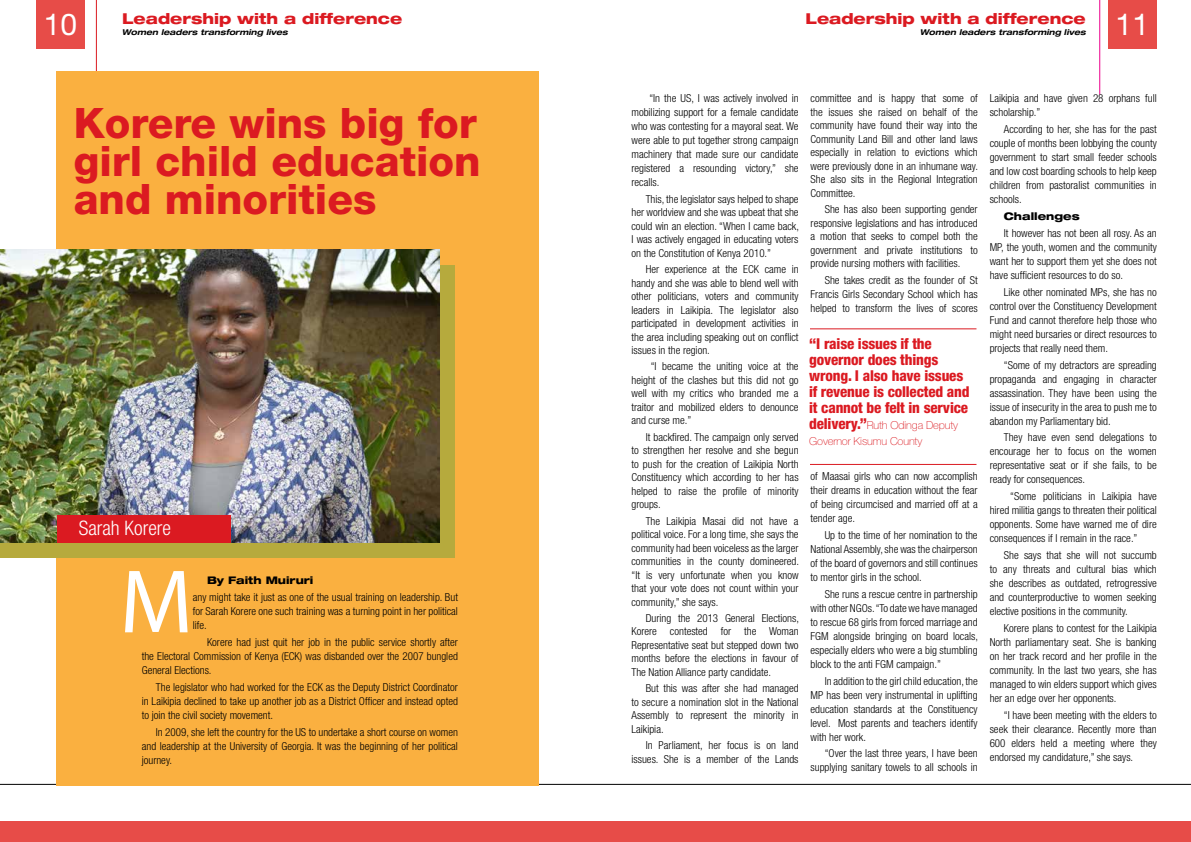
<style>
.page{position:relative;width:1191px;height:842px;background:#fff}
.page>*{position:absolute;margin:0;border:0;box-sizing:border-box;transform-origin:0 0}
.t1{font:90.9px "Myriad Pro";color:#fff}
.t2{font:800 42px/38px "Helvetica Neue LT Std";color:#db1a21;text-align:justify}
.t3{font:30px "Helvetica Neue";color:#fff}
.t4{font:300 condensed 20px "Helvetica Neue LT Std";color:#fff}
.t5{font:800 condensed 15px/16px "Helvetica Neue LT Std";letter-spacing:-.01em;color:#db1a21}
.t6{font:800 expanded 15px "Helvetica Neue LT Std";color:#db1a21}
.t7{font:300 condensed 11px/14px "Helvetica Neue LT Std";color:#000;text-align:justify}
.t8{font:100 11px/16px "Helvetica Neue LT Std";letter-spacing:-.01em;color:#db1a21}
.t9{font:800 expanded 10.5px "Helvetica Neue LT Std";color:#000}
.t10{font:italic 700 expanded 8px "Helvetica Neue LT Std";color:#000}
.s1{font-weight:800;font-stretch:condensed;font-size:15px}
</style>
<div class="page">
<div style="left:37px;top:1px;width:48px;height:48px;background:#e74c48"></div>
<div style="left:1108px;top:1px;width:48px;height:48px;background:#e74c48"></div>
<hr style="left:96px;top:0;width:1px;height:94px;background:#db1a21">
<hr style="left:1099px;top:0;width:1px;height:94px;background:#ec008c">
<div style="left:0;top:821px;width:1191px;height:21px;background:#e74c48"></div>
<hr style="left:0;top:784px;width:1191px;height:1px;background:#000">
<hr style="left:810px;top:328px;width:166px;height:1px;background:#db1a21">
<hr style="left:810px;top:464px;width:166px;height:1px;background:#db1a21">
<div style="left:57px;top:71px;width:482px;height:714px;background:#fab040"></div>
<div style="left:0;top:265px;width:454px;height:293px;background:#b6aa3d"></div>
<img style="left:0;top:249px;width:439px;height:293px">
<div style="left:57px;top:515px;width:173px;height:27px;background:#db1a21"></div>
<h3 class="t6" style="left:122px;top:9px;width:282px">Leadership with a difference</h3>
<h3 class="t6" style="left:805px;top:9px;width:282px">Leadership with a difference</h3>
<p class="t10" style="left:122px;top:27px;width:167px">Women leaders transforming lives</p>
<p class="t10" style="left:920px;top:27px;width:167px">Women leaders transforming lives</p>
<h3 class="t3" style="left:44px;top:6px;width:35px">10</h3>
<h3 class="t3" style="left:1115px;top:6px;width:35px">11</h3>
<h2 class="t2" style="left:74px;top:104px;width:408px">Korere wins big for girl child education and minorities</h2>
<h3 class="t4" style="left:79px;top:517px;width:94px">Sarah Korere</h3>
<h1 class="t1" style="left:120px;top:546px;width:75px">M</h1>
<p class="t9" style="left:207px;top:574px;width:108px">By Faith Muiruri</p>
<p class="t7" style="left:193px;top:590px;width:267px">any might take it just as one of the usual training on leadership. But for Sarah Korere one such training was a turning point in her political life.</p>
<p class="t7" style="left:142px;top:635px;width:318px;text-indent:65px">Korere had just quit her job in the public service shortly after the Electoral Commission of Kenya (ECK) was disbanded over the 2007 bungled General Elections.</p>
<p class="t7" style="left:142px;top:680px;width:318px;text-indent:14px">The legislator who had worked for the ECK as the Deputy District Coordinator in Laikipia declined to take up another job as a District Officer and instead opted to join the civil society movement.</p>
<p class="t7" style="left:142px;top:725px;width:318px;text-indent:14px">In 2009, she left the country for the US to undertake a short course on women and leadership at the University of Georgia. It was the beginning of her political journey.</p>
<p class="t7" style="left:631px;top:91px;width:169px;text-indent:18px">“In the US, I was actively involved in mobilizing support for a female candidate who was contesting for a mayoral seat. We were able to put together strong campaign machinery that made sure our candidate registered a resounding victory,” she recalls.</p>
<p class="t7" style="left:631px;top:192px;width:169px;line-height:13.5px;text-indent:14px">This, the legislator says helped to shape her worldview and she was upbeat that she could win an election. “When I came back, I was actively engaged in educating voters on the Constitution of Kenya 2010.”</p>
<p class="t7" style="left:631px;top:262px;width:169px;line-height:13.5px;text-indent:14px">Her experience at the ECK came in handy and she was able to blend well with other politicians, voters and community leaders in Laikipia. The legislator also participated in development activities in the area including speaking out on conflict issues in the region.</p>
<p class="t7" style="left:631px;top:360px;width:169px;line-height:13.5px;text-indent:19px">“I became the uniting voice at the height of the clashes but this did not go well with my critics who branded me a traitor and mobilized elders to denounce and curse me.”</p>
<p class="t7" style="left:631px;top:430px;width:169px;line-height:13.5px;text-indent:14px">It backfired. The campaign only served to strengthen her resolve and she begun to push for the creation of Laikipia North Constituency which according to her has helped to raise the profile of minority groups.</p>
<p class="t7" style="left:631px;top:514px;width:169px;line-height:13.5px;text-indent:14px">The Laikipia Masai did not have a political voice. For a long time, she says the community had been voiceless as the larger communities in the county domineered. “It is very unfortunate when you know that your vote does not count within your community,” she says.</p>
<p class="t7" style="left:631px;top:611px;width:169px;line-height:13.5px;text-indent:14px">During the 2013 General Elections, Korere contested for the Woman Representative seat but stepped down two months before the elections in favour of The Nation Alliance party candidate.</p>
<p class="t7" style="left:631px;top:681px;width:169px;line-height:13.5px;text-indent:14px">But this was after she had managed to secure a nomination slot in the National Assembly to represent the minority in Laikipia.</p>
<p class="t7" style="left:631px;top:738px;width:169px;line-height:13.5px;text-align:right">In Parliament, her focus is on land issues. She is a member of the Lands</p>
<p class="t7" style="left:810px;top:92px;width:169px;line-height:13.5px">committee and is happy that some of the issues she raised on behalf of the community have found their way into the Community Land Bill and other land laws especially in relation to evictions which were previously done in an inhumane way.<br>She also sits in the Regional Integration Committee.</p>
<p class="t7" style="left:810px;top:202px;width:169px;line-height:13.5px;text-indent:14px">She has also been supporting gender responsive legislations and has introduced a motion that seeks to compel both the government and private institutions to provide nursing mothers with facilities.</p>
<p class="t7" style="left:810px;top:273px;width:169px;text-indent:14px">She takes credit as the founder of St Francis Girls Secondary School which has helped to transform the lives of scores</p>
<h3 class="t5" style="left:809px;top:335px;width:162px">“I raise issues if the governor does things wrong. I also have issues if revenue is collected and it cannot be felt in service</h3>
<p class="t8" style="left:809px;top:417px;width:150px"><span class="s1">delivery.”</span>Ruth Odinga Deputy<br>Governor Kisumu County</p>
<p class="t7" style="left:810px;top:469px;width:169px">of Maasai girls who can now accomplish their dreams in education without the fear of being circumcised and married off at a tender age.</p>
<p class="t7" style="left:810px;top:528px;width:169px;text-indent:14px">Up to the time of her nomination to the National Assembly, she was the chairperson of the board of governors and still continues to mentor girls in the school.</p>
<p class="t7" style="left:810px;top:587px;width:169px;text-indent:14px">She runs a rescue centre in partnership with other NGOs. “To date we have managed to rescue 68 girls from forced marriage and FGM alongside bringing on board locals, especially elders who were a big stumbling block to the anti FGM campaign.”</p>
<p class="t7" style="left:810px;top:673px;width:169px;text-indent:14px">In addition to the girl child education, the MP has been very instrumental in uplifting education standards at the Constituency level. Most parents and teachers identify with her work.</p>
<p class="t7" style="left:810px;top:746px;width:169px;text-align:right">“Over the last three years, I have been supplying sanitary towels to all schools in</p>
<p class="t7" style="left:989px;top:91px;width:169px">Laikipia and have given 28 orphans full scholarship.”</p>
<p class="t7" style="left:989px;top:122px;width:169px;text-indent:14px">According to her, she has for the past couple of months been lobbying the county government to start small feeder schools and low cost boarding schools to help keep children from pastoralist communities in schools.</p>
<p class="t9" style="left:1003px;top:210px;width:77px">Challenges</p>
<p class="t7" style="left:989px;top:226px;width:169px;text-indent:14px">It however has not been all rosy. As an MP, the youth, women and the community want her to support them yet she does not have sufficient resources to do so.</p>
<p class="t7" style="left:989px;top:285px;width:169px;text-indent:14px">Like other nominated MPs, she has no control over the Constituency Development Fund and cannot therefore help those who might need bursaries or direct resources to projects that really need them.</p>
<p class="t7" style="left:989px;top:358px;width:169px;text-indent:14px">“Some of my detractors are spreading propaganda and engaging in character assassination. They have been using the issue of insecurity in the area to push me to abandon my Parliamentary bid.</p>
<p class="t7" style="left:989px;top:430px;width:169px;text-indent:14px">They have even send delegations to encourage her to focus on the women representative seat or if she fails, to be ready for consequences.</p>
<p class="t7" style="left:989px;top:489px;width:169px;text-indent:21px">“Some politicians in Laikipia have hired militia gangs to threaten their political opponents. Some have warned me of dire consequences if I remain in the race.”</p>
<p class="t7" style="left:989px;top:548px;width:169px;text-indent:14px">She says that she will not succumb to any threats and cultural bias which she describes as outdated, retrogressive and counterproductive to women seeking elective positions in the community.</p>
<p class="t7" style="left:989px;top:621px;width:169px;text-indent:14px">Korere plans to contest for the Laikipia North parliamentary seat. She is banking on her track record and her profile in the community. In the last two years, she has managed to win elders support which gives her an edge over her opponents.</p>
<p class="t7" style="left:989px;top:708px;width:169px;text-indent:14px">“I have been meeting with the elders to seek their clearance. Recently more than 600 elders held a meeting where they endorsed my candidature,” she says.</p>
</div>
